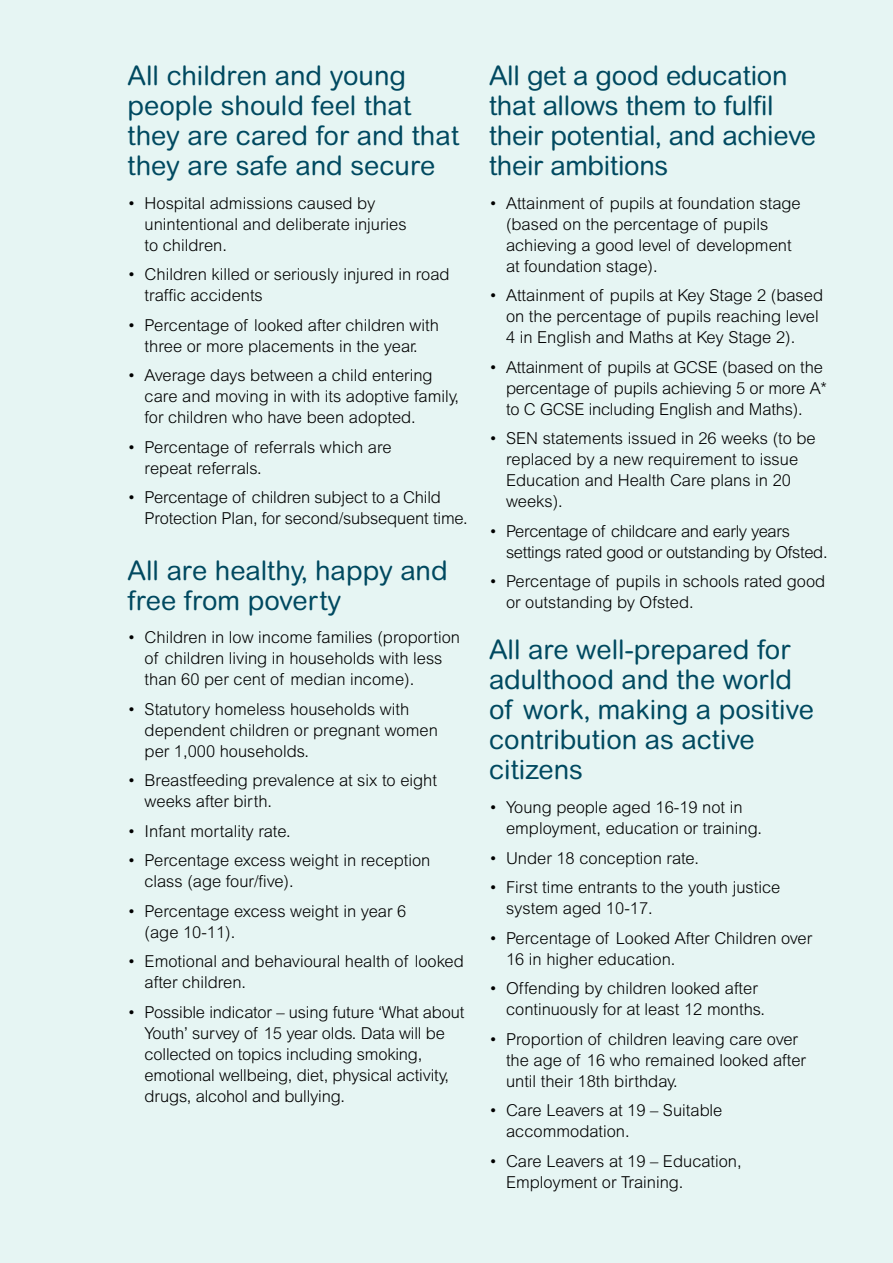
<style>
.page{position:relative;width:893px;height:1263px;background:#e6f5f3}
.page>*{position:absolute;margin:0;border:0;box-sizing:border-box;transform-origin:0 0}
.t1{font:27px/30px "Arial Rounded MT";color:#004960}
.t2{font:300 16.5px/21px "Arial MT Std";color:#000}
.t3{font:300 16.5px/21px "Arial MT Std";letter-spacing:-.02em;color:#000}
</style>
<div class="page">
<h1 class="t1" style="left:128px;top:60px;width:333px">All children and young people should feel that they are cared for and that they are safe and secure</h1>
<p class="t2" style="left:145px;top:192px;width:264px;text-indent:-17px">• Hospital admissions caused by unintentional and deliberate injuries to children.</p>
<p class="t2" style="left:145px;top:264px;width:307px;text-indent:-17px">• Children killed or seriously injured in road traffic accidents</p>
<p class="t2" style="left:128px;top:314px;width:313px;text-align:center">• Percentage of looked after children with three or more placements in the year.</p>
<p class="t2" style="left:145px;top:365px;width:316px;text-indent:-17px">• Average days between a child entering care and moving in with its adoptive family, for children who have been adopted.</p>
<p class="t2" style="left:145px;top:436px;width:249px;text-indent:-17px">• Percentage of referrals which are repeat referrals.</p>
<p class="t2" style="left:145px;top:487px;width:325px;text-indent:-17px">• Percentage of children subject to a Child<br>Protection Plan, for second/subsequent time.</p>
<h1 class="t1" style="left:128px;top:555px;width:322px">All are healthy, happy and free from poverty</h1>
<p class="t2" style="left:145px;top:627px;width:317px;text-indent:-17px">• Children in low income families (proportion of children living in households with less than 60 per cent of median income).</p>
<p class="t2" style="left:145px;top:698px;width:295px;text-indent:-17px">• Statutory homeless households with dependent children or pregnant women per 1,000 households.</p>
<p class="t2" style="left:145px;top:770px;width:294px;text-indent:-17px">• Breastfeeding prevalence at six to eight weeks after birth.</p>
<p class="t2" style="left:128px;top:821px;width:165px">• Infant mortality rate.</p>
<p class="t2" style="left:145px;top:850px;width:287px;text-indent:-17px">• Percentage excess weight in reception class (age four/five).</p>
<p class="t2" style="left:145px;top:901px;width:263px;text-indent:-17px">• Percentage excess weight in year 6 (age 10-11).</p>
<p class="t2" style="left:145px;top:951px;width:321px;text-indent:-17px">• Emotional and behavioural health of looked after children.</p>
<p class="t2" style="left:145px;top:1002px;width:321px;text-indent:-17px">• Possible indicator – using future ‘What about Youth’ survey of 15 year olds. Data will be collected on topics including smoking, emotional wellbeing, diet, physical activity, drugs, alcohol and bullying.</p>
<h1 class="t1" style="left:489px;top:60px;width:329px">All get a good education that allows them to fulfil their potential, and achieve their ambitions</h1>
<p class="t2" style="left:506px;top:192px;width:296px;text-indent:-17px">• Attainment of pupils at foundation stage (based on the percentage of pupils achieving a good level of development at foundation stage).</p>
<p class="t2" style="left:506px;top:285px;width:319px;text-indent:-17px">• Attainment of pupils at Key Stage 2 (based on the percentage of pupils reaching level<br>4 in English and Maths at Key Stage 2).</p>
<p class="t2" style="left:506px;top:356px;width:322px;text-indent:-17px">• Attainment of pupils at GCSE (based on the percentage of pupils achieving 5 or more A* to C GCSE including English and Maths).</p>
<p class="t2" style="left:506px;top:428px;width:311px;text-indent:-17px">• SEN statements issued in 26 weeks (to be replaced by a new requirement to issue<br>Education and Health Care plans in 20 weeks).</p>
<p class="t3" style="left:506px;top:520px;width:323px;text-indent:-17px">• Percentage of childcare and early years settings rated good or outstanding by Ofsted.</p>
<p class="t2" style="left:506px;top:571px;width:321px;text-indent:-17px">• Percentage of pupils in schools rated good or outstanding by Ofsted.</p>
<h1 class="t1" style="left:489px;top:635px;width:326px">All are well-prepared for adulthood and the world of work, making a positive contribution as active citizens</h1>
<p class="t2" style="left:506px;top:797px;width:258px;text-indent:-17px">• Young people aged 16-19 not in employment, education or training.</p>
<p class="t2" style="left:489px;top:847px;width:211px">• Under 18 conception rate.</p>
<p class="t2" style="left:506px;top:877px;width:276px;text-indent:-17px">• First time entrants to the youth justice system aged 10-17.</p>
<p class="t2" style="left:506px;top:927px;width:308px;text-indent:-17px">• Percentage of Looked After Children over<br>16 in higher education.</p>
<p class="t2" style="left:506px;top:978px;width:261px;text-indent:-17px">• Offending by children looked after continuously for at least 12 months.</p>
<p class="t2" style="left:506px;top:1028px;width:301px;text-indent:-17px">• Proportion of children leaving care over the age of 16 who remained looked after until their 18th birthday.</p>
<p class="t2" style="left:506px;top:1100px;width:218px;text-indent:-17px">• Care Leavers at 19 – Suitable accommodation.</p>
<p class="t2" style="left:506px;top:1150px;width:237px;text-indent:-17px">• Care Leavers at 19 – Education,<br>Employment or Training.</p>
</div>
